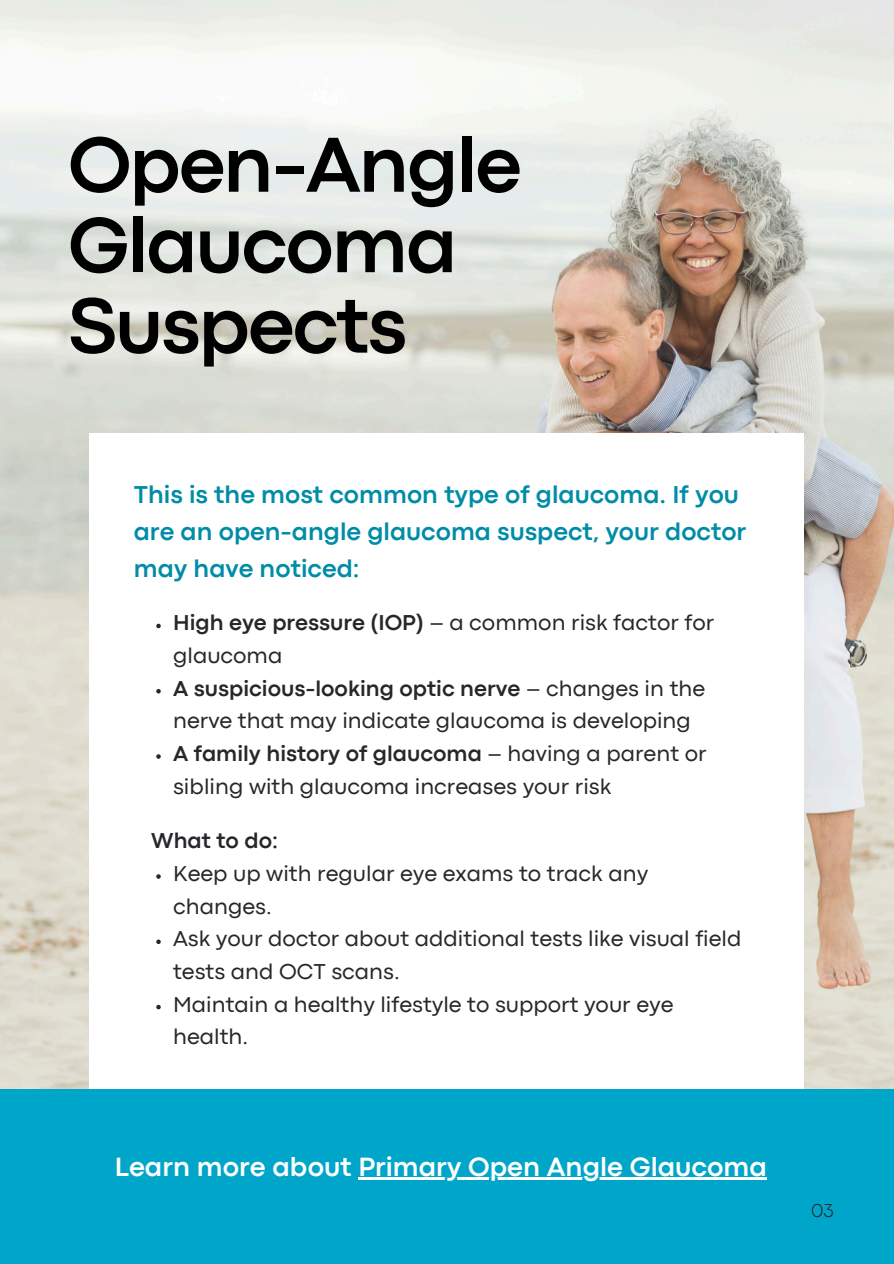
<style>
.page{position:relative;width:894px;height:1264px;background:#fff}
.page>*{position:absolute;margin:0;border:0;box-sizing:border-box;transform-origin:0 0}
.t1{font:700 81.15px/80.4px "Codec Pro";letter-spacing:-.025em;color:#000}
.t2{font:700 27.6px "Codec Pro";color:#fff}
.t3{font:700 25.5px/37.2px "Codec Pro";color:#008ca7}
.t4{font:22.5px/32.7px "Codec Pro";color:#28262b}
.t5{font:700 22.5px "Codec Pro";color:#28262b}
.t6{font:300 19.5px "Codec Pro";color:#28262b}
.s1{font-weight:700}
</style>
<div class="page">
<img style="left:0;top:0;width:893px;height:1089px">
<div style="left:89px;top:433px;width:714px;height:752px;background:#fff"></div>
<div style="left:0;top:1089px;width:893px;height:174px;background:#00a6c9"></div>
<svg style="left:156px;top:623px;width:5px;height:5px"></svg>
<svg style="left:156px;top:689px;width:5px;height:4px"></svg>
<svg style="left:156px;top:754px;width:5px;height:4px"></svg>
<hr style="left:358px;top:1177px;width:408px;height:2px;background:#fff">
<svg style="left:156px;top:874px;width:5px;height:4px"></svg>
<svg style="left:156px;top:939px;width:5px;height:5px"></svg>
<svg style="left:156px;top:1004px;width:5px;height:5px"></svg>
<p class="t1" style="left:68px;top:131px;width:455px">Open-Angle<br>Glaucoma<br>Suspects</p>
<p class="t3" style="left:134px;top:477px;width:614px">This is the most common type of glaucoma. If you are an open-angle glaucoma suspect, your doctor may have noticed:</p>
<p class="t4" style="left:173px;top:608px;width:542px"><span class="s1">High eye pressure (IOP)</span> – a common risk factor for glaucoma</p>
<h2 class="t4" style="left:173px;top:673px;width:533px"><span class="s1">A suspicious-looking optic nerve</span> – changes in the nerve that may indicate glaucoma is developing</h2>
<p class="t4" style="left:173px;top:738px;width:535px"><span class="s1">A family history of glaucoma</span> – having a parent or sibling with glaucoma increases your risk</p>
<p class="t5" style="left:151px;top:833px;width:128px">What to do:</p>
<p class="t4" style="left:173px;top:858px;width:476px">Keep up with regular eye exams to track any changes.</p>
<h2 class="t4" style="left:173px;top:924px;width:569px">Ask your doctor about additional tests like visual field tests and OCT scans.</h2>
<p class="t4" style="left:173px;top:989px;width:501px">Maintain a healthy lifestyle to support your eye health.</p>
<p class="t2" style="left:115px;top:1156px;width:653px">Learn more about Primary Open Angle Glaucoma</p>
<p class="t6" style="left:810px;top:1203px;width:24px">03</p>
</div>
